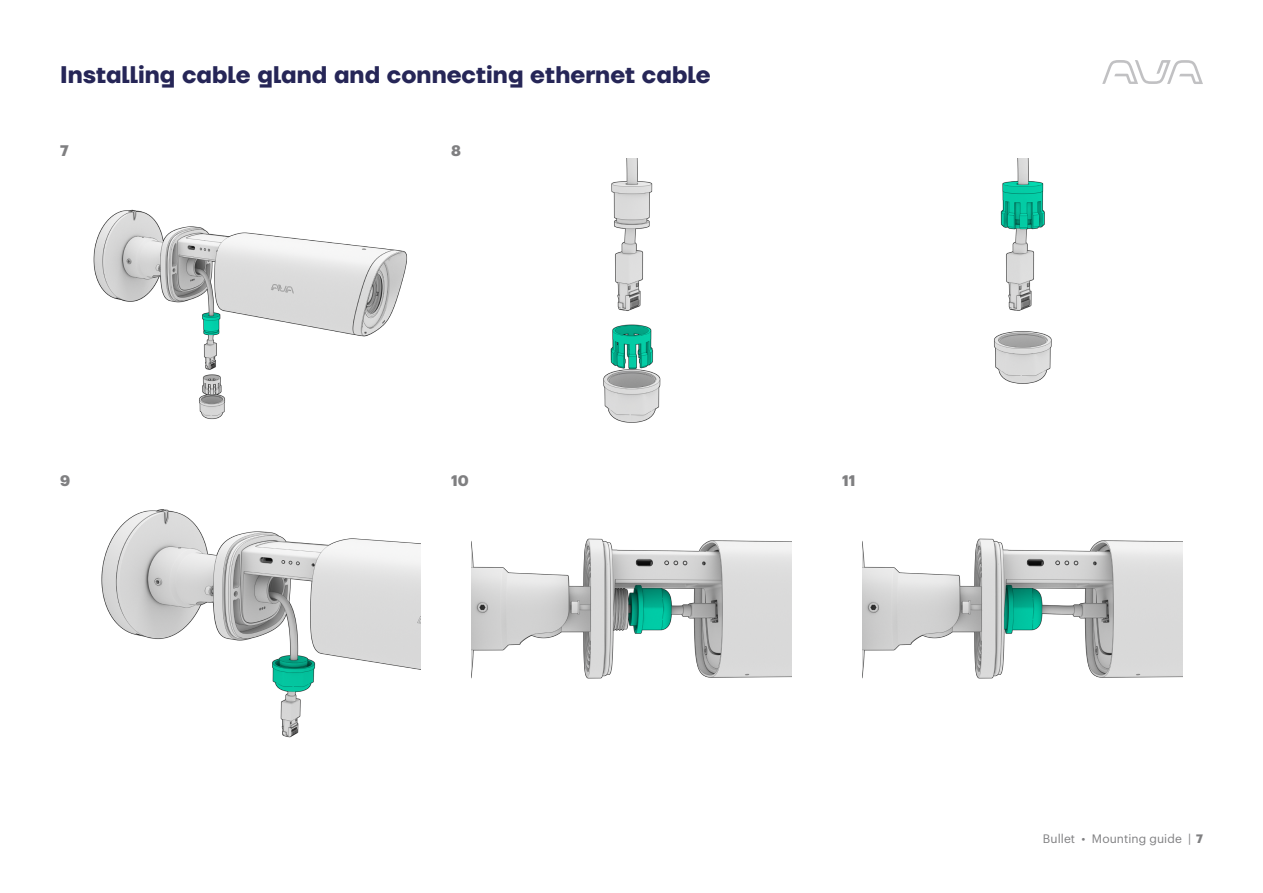
<style>
.page{position:relative;width:1263px;height:893px;background:#fff}
.page>*{position:absolute;margin:0;border:0;box-sizing:border-box;transform-origin:0 0}
.t1{font:700 24px "TT Firs Neue";color:#262657}
.t2{font:700 15px "Graphik";color:#7f7f81}
.t3{font:12px "Graphik";letter-spacing:.005em;color:#7f7f81}
.s1{font-weight:700}
</style>
<div class="page">
<svg style="left:1102px;top:60px;width:101px;height:24px"></svg>
<img style="left:93px;top:209px;width:315px;height:211px">
<img style="left:603px;top:159px;width:58px;height:264px">
<img style="left:994px;top:159px;width:58px;height:225px">
<img style="left:101px;top:509px;width:320px;height:229px">
<img style="left:471px;top:538px;width:320px;height:141px">
<img style="left:862px;top:538px;width:320px;height:141px">
<p class="t1" style="left:60px;top:58px;width:652px">Installing cable gland and connecting ethernet cable</p>
<p class="t2" style="left:60px;top:139px;width:10px">7</p>
<p class="t2" style="left:60px;top:469px;width:12px">9</p>
<p class="t2" style="left:451px;top:139px;width:11px">8</p>
<p class="t2" style="left:451px;top:469px;width:19px">10</p>
<p class="t2" style="left:842px;top:469px;width:15px">11</p>
<p class="t3" style="left:1043px;top:829px;width:162px">Bullet • Mounting guide | <span class="s1">7</span></p>
</div>
